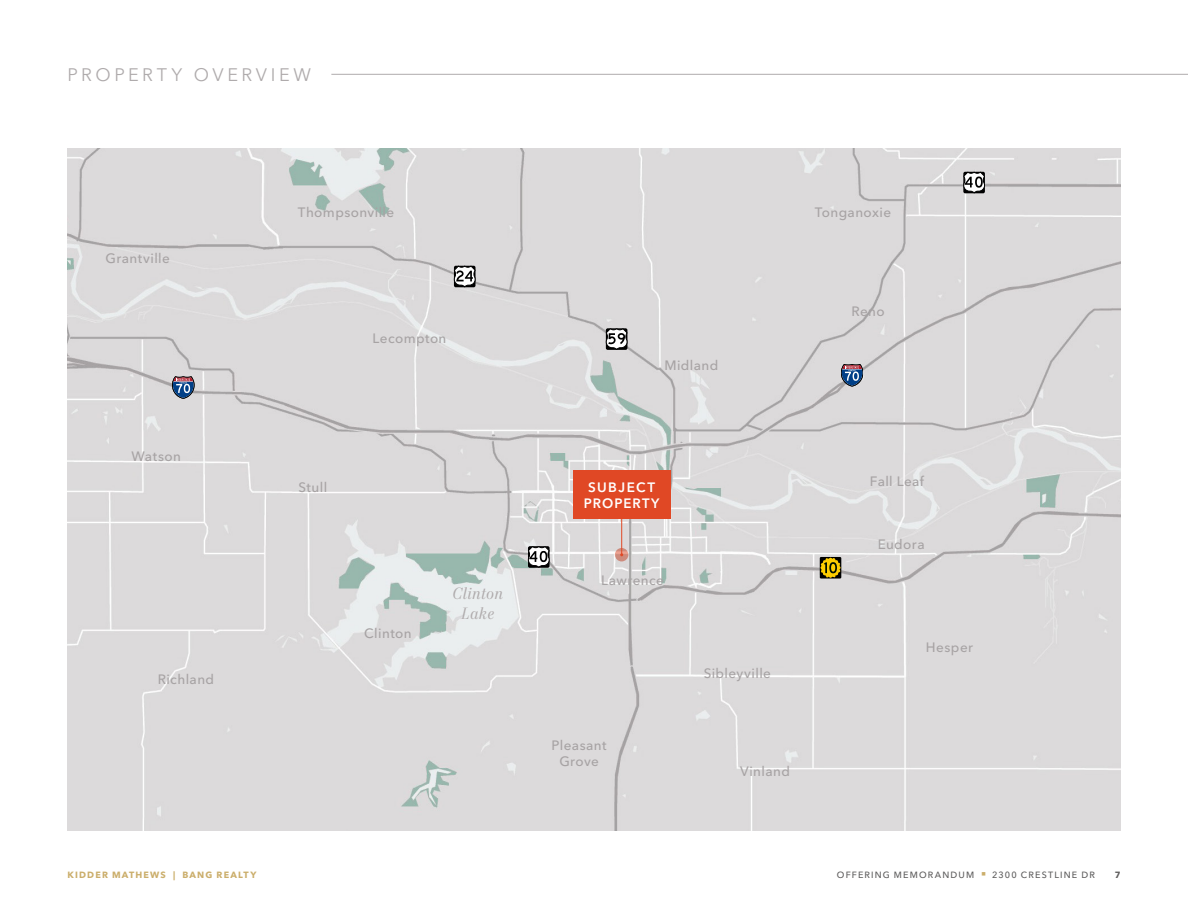
<style>
.page{position:relative;width:1188px;height:918px;background:#fff}
.page>*{position:absolute;margin:0;border:0;box-sizing:border-box;transform-origin:0 0}
.Section_Identifier_-_Sterling_2023{font:18px "Avenir Next LT Pro";letter-spacing:.2em;color:#afabac}
.Water_-_Sterling_2023{font:italic 16.5px/19.5px "Mort Modern 08";letter-spacing:.01em;color:#afabac;text-align:center}
.Smaller_Town_-_Ash_2023{font:500 13.5px/16.5px "Avenir Next LT Pro";letter-spacing:.03em;color:#a7a3a4;text-align:center}
.Subject_Property_Label_-_White_2023{font:600 13.5px/16.5px "Avenir Next LT Pro";letter-spacing:.095em;color:#fff;text-align:center}
.t1{font:500 9px "Avenir Next LT Pro";letter-spacing:.13em;color:#5e5d5d}
.t2{font:700 9px "Avenir Next LT Pro";letter-spacing:.13em;color:#cbae6b}
.t3{font:700 9px "Avenir Next LT Pro";color:#5e5d5d}
.s1{color:#cbae6b}
</style>
<div class="page">
<img style="left:68px;top:149px;width:1052px;height:681px">
<svg style="left:841px;top:364px;width:22px;height:22px"></svg>
<svg style="left:172px;top:377px;width:22px;height:21px"></svg>
<svg style="left:454px;top:266px;width:22px;height:21px"></svg>
<svg style="left:454px;top:266px;width:21px;height:21px"></svg>
<svg style="left:606px;top:328px;width:21px;height:22px"></svg>
<svg style="left:606px;top:329px;width:21px;height:21px"></svg>
<svg style="left:528px;top:546px;width:22px;height:22px"></svg>
<svg style="left:528px;top:547px;width:21px;height:20px"></svg>
<svg style="left:820px;top:557px;width:21px;height:22px"></svg>
<svg style="left:820px;top:557px;width:21px;height:21px"></svg>
<svg style="left:963px;top:172px;width:22px;height:21px"></svg>
<svg style="left:964px;top:172px;width:21px;height:21px"></svg>
<svg style="left:615px;top:548px;width:13px;height:13px"></svg>
<hr style="left:621px;top:511px;width:1px;height:44px;background:#e04825">
<div style="left:573px;top:471px;width:97px;height:48px;background:#e04825"></div>
<hr style="left:331px;top:74px;width:857px;height:1px;background:#afabac">
<p class="Section_Identifier_-_Sterling_2023" style="left:68px;top:64px;width:245px">PROPERTY OVERVIEW</p>
<p class="Smaller_Town_-_Ash_2023" style="left:105px;top:250px;width:66px">Grantville</p>
<p class="Smaller_Town_-_Ash_2023" style="left:132px;top:448px;width:51px">Watson</p>
<p class="Smaller_Town_-_Ash_2023" style="left:158px;top:671px;width:58px">Richland</p>
<p class="Smaller_Town_-_Ash_2023" style="left:298px;top:204px;width:98px">Thompsonville</p>
<p class="Smaller_Town_-_Ash_2023" style="left:815px;top:204px;width:78px">Tonganoxie</p>
<p class="Smaller_Town_-_Ash_2023" style="left:372px;top:330px;width:76px">Lecompton</p>
<p class="Smaller_Town_-_Ash_2023" style="left:299px;top:479px;width:30px">Stull</p>
<p class="Smaller_Town_-_Ash_2023" style="left:364px;top:625px;width:49px">Clinton</p>
<p class="Water_-_Sterling_2023" style="left:452px;top:585px;width:53px">Clinton<br>Lake</p>
<p class="Smaller_Town_-_Ash_2023" style="left:664px;top:357px;width:55px">Midland</p>
<p class="Subject_Property_Label_-_White_2023" style="left:584px;top:479px;width:77px">SUBJECT<br>PROPERTY</p>
<p class="Smaller_Town_-_Ash_2023" style="left:601px;top:572px;width:64px">Lawrence</p>
<p class="Smaller_Town_-_Ash_2023" style="left:552px;top:737px;width:57px">Pleasant<br>Grove</p>
<p class="Smaller_Town_-_Ash_2023" style="left:704px;top:665px;width:69px">Sibleyville</p>
<p class="Smaller_Town_-_Ash_2023" style="left:740px;top:763px;width:51px">Vinland</p>
<p class="Smaller_Town_-_Ash_2023" style="left:852px;top:303px;width:35px">Reno</p>
<p class="Smaller_Town_-_Ash_2023" style="left:870px;top:473px;width:56px">Fall Leaf</p>
<p class="Smaller_Town_-_Ash_2023" style="left:878px;top:536px;width:48px">Eudora</p>
<p class="Smaller_Town_-_Ash_2023" style="left:926px;top:639px;width:49px">Hesper</p>
<p class="t2" style="left:68px;top:869px;width:190px">KIDDER MATHEWS | BANG REALTY</p>
<p class="t1" style="left:837px;top:869px;width:259px">OFFERING MEMORANDUM <span class="s1">■</span> 2300 CRESTLINE DR</p>
<p class="t3" style="left:1115px;top:869px;width:7px">7</p>
</div>
